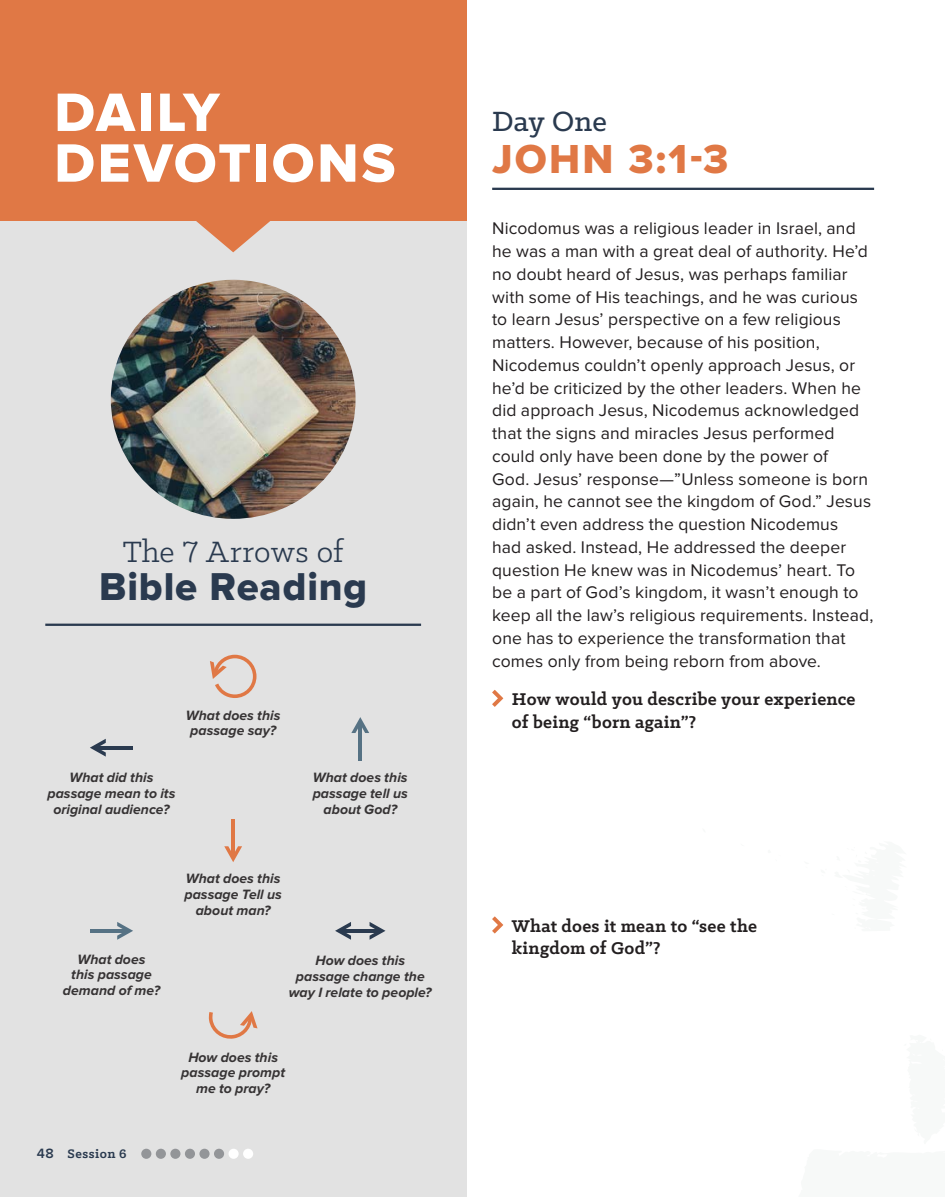
<style>
.page{position:relative;width:945px;height:1197px;background:#fff}
.page>*{position:absolute;margin:0;border:0;box-sizing:border-box;transform-origin:0 0}
.devo_header{font:56px "Proxima Nova Extrabld";letter-spacing:.045em;color:#fff}
.devo_scripture_color{font:42px "Proxima Nova Extrabld";color:#e07845}
.bible_reading{font:40.25px "Proxima Nova Extrabld";letter-spacing:.02em;color:#2a3a4f}
._7_arrows{font:33.25px "Klinic Slab";letter-spacing:.005em;color:#2a3a4f}
.devo_day_gray{font:500 31.5px "Klinic Slab";color:#2a3a4f}
.question{font:700 19.25px/22.8px "Klinic Slab";letter-spacing:.015em;color:#231f20}
.body_copy{font:17.5px/22.8px "Proxima Nova";letter-spacing:.005em;color:#231f20}
._7_arrows_descriptio{font:italic 700 14px/15.8px "Proxima Nova";letter-spacing:.005em;color:#363334;text-align:center}
.t1{font:700 14px "Klinic Slab";letter-spacing:.04em;color:#2a3a4f}
.s1{font-family:"Proxima Nova";font-weight:600}
</style>
<div class="page">
<div style="left:0;top:205px;width:466px;height:992px;background:#e2e2e2"></div>
<div style="left:0;top:0;width:466px;height:220px;background:#e07845"></div>
<svg style="left:194px;top:220px;width:79px;height:32px"></svg>
<hr style="left:492px;top:188px;width:382px;height:2px;background:#2a3a4f">
<hr style="left:45px;top:624px;width:376px;height:2px;background:#2a3a4f">
<img style="left:111px;top:280px;width:245px;height:239px">
<svg style="left:492px;top:690px;width:11px;height:17px"></svg>
<svg style="left:492px;top:916px;width:11px;height:17px"></svg>
<svg style="left:210px;top:655px;width:47px;height:43px"></svg>
<svg style="left:370px;top:922px;width:16px;height:18px"></svg>
<svg style="left:335px;top:922px;width:16px;height:18px"></svg>
<hr style="left:342px;top:929px;width:37px;height:4px;background:#2a3a4f">
<svg style="left:351px;top:717px;width:18px;height:16px"></svg>
<hr style="left:359px;top:724px;width:3px;height:36px;background:#567284">
<svg style="left:90px;top:739px;width:16px;height:18px"></svg>
<hr style="left:96px;top:746px;width:37px;height:3px;background:#2a3a4f">
<svg style="left:209px;top:1011px;width:49px;height:28px"></svg>
<svg style="left:224px;top:846px;width:18px;height:16px"></svg>
<hr style="left:231px;top:819px;width:4px;height:37px;background:#e07845">
<svg style="left:117px;top:922px;width:16px;height:18px"></svg>
<hr style="left:90px;top:929px;width:37px;height:4px;background:#567284">
<div style="left:141px;top:1149px;width:10px;height:10px;background:#939598;border-radius:50%"></div>
<div style="left:156px;top:1149px;width:10px;height:10px;background:#939598;border-radius:50%"></div>
<div style="left:170px;top:1149px;width:10px;height:10px;background:#939598;border-radius:50%"></div>
<div style="left:185px;top:1149px;width:10px;height:10px;background:#939598;border-radius:50%"></div>
<div style="left:199px;top:1149px;width:11px;height:10px;background:#939598;border-radius:50%"></div>
<div style="left:214px;top:1149px;width:10px;height:10px;background:#939598;border-radius:50%"></div>
<div style="left:229px;top:1149px;width:10px;height:10px;background:#fff;border-radius:50%"></div>
<div style="left:243px;top:1149px;width:10px;height:10px;background:#fff;border-radius:50%"></div>
<p class="devo_header" style="left:54px;top:80px;width:167px">DAILY</p>
<p class="devo_header" style="left:54px;top:131px;width:343px">DEVOTIONS</p>
<p class="_7_arrows" style="left:123px;top:531px;width:222px">The 7 Arrows of</p>
<p class="bible_reading" style="left:99px;top:564px;width:270px">Bible Reading</p>
<p class="_7_arrows_descriptio" style="left:186px;top:708px;width:96px">What does this passage say?</p>
<p class="_7_arrows_descriptio" style="left:47px;top:770px;width:130px">What did this passage mean to its original audience?</p>
<p class="_7_arrows_descriptio" style="left:313px;top:770px;width:97px">What does this passage tell us about God?</p>
<p class="_7_arrows_descriptio" style="left:63px;top:951px;width:99px">What does<br>this passage demand of me?</p>
<p class="_7_arrows_descriptio" style="left:184px;top:871px;width:99px">What does this passage Tell us about man?</p>
<p class="_7_arrows_descriptio" style="left:289px;top:953px;width:144px">How does this passage change the way I relate to people?</p>
<p class="t1" style="left:37px;top:1144px;width:91px"><span class="s1">48</span> Session 6</p>
<p class="_7_arrows_descriptio" style="left:181px;top:1049px;width:105px">How does this passage prompt me to pray?</p>
<p class="devo_day_gray" style="left:492px;top:101px;width:116px">Day One</p>
<p class="devo_scripture_color" style="left:492px;top:135px;width:238px">JOHN 3:1-3</p>
<p class="body_copy" style="left:492px;top:217px;width:383px">Nicodomus was a religious leader in Israel, and he was a man with a great deal of authority. He’d no doubt heard of Jesus, was perhaps familiar with some of His teachings, and he was curious to learn Jesus’ perspective on a few religious matters. However, because of his position, Nicodemus couldn’t openly approach Jesus, or he’d be criticized by the other leaders. When he did approach Jesus, Nicodemus acknowledged that the signs and miracles Jesus performed could only have been done by the power of<br>God. Jesus’ response—”Unless someone is born again, he cannot see the kingdom of God.” Jesus didn’t even address the question Nicodemus<br>had asked. Instead, He addressed the deeper question He knew was in Nicodemus’ heart. To be a part of God’s kingdom, it wasn’t enough to keep all the law’s religious requirements. Instead, one has to experience the transformation that comes only from being reborn from above.</p>
<p class="question" style="left:512px;top:687px;width:345px">How would you describe your experience of being “born again”?</p>
<p class="question" style="left:512px;top:914px;width:247px">What does it mean to “see the kingdom of God”?</p>
</div>
